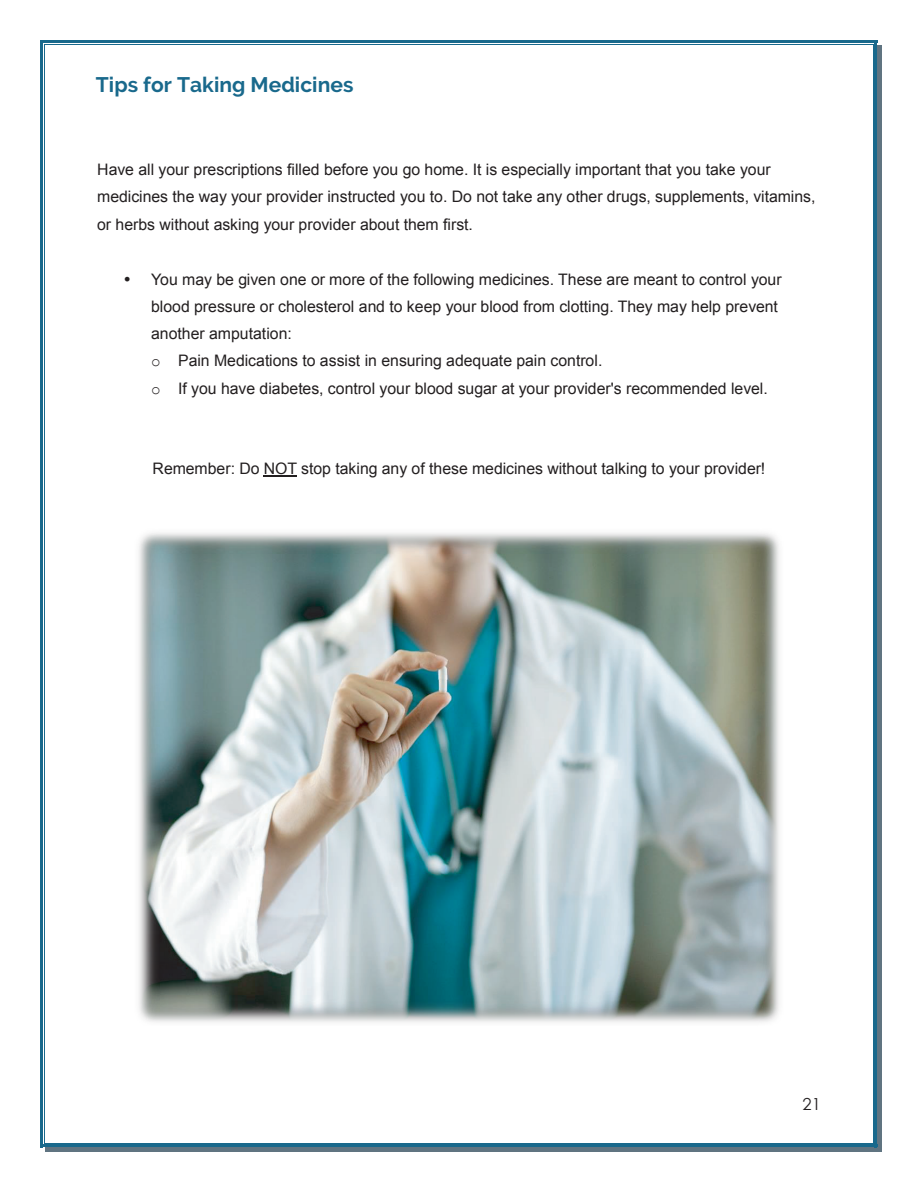
<style>
.page{position:relative;width:918px;height:1188px;background:#fff}
.page>*{position:absolute;margin:0;border:0;box-sizing:border-box;transform-origin:0 0}
.t1{font:700 21px "Raleway";color:#19698c}
.t2{font:16.5px "Century Gothic";color:#231f20}
.t3{font:15.9px/27.2px "Arial";color:#231f20}
.s1{font-family:"Myriad Pro";font-size:22.5px}
.s2{font-family:"Courier New"}
</style>
<div class="page">
<hr style="left:264px;top:476px;width:33px;height:1px;background:#231f20">
<img style="left:139px;top:533px;width:640px;height:489px">
<svg style="left:873px;top:40px;width:5px;height:5px"></svg>
<svg style="left:40px;top:1143px;width:5px;height:5px"></svg>
<svg style="left:40px;top:40px;width:5px;height:5px"></svg>
<hr style="left:45px;top:40px;width:828px;height:3px;background:#19698c">
<hr style="left:45px;top:44px;width:828px;height:1px;background:#19698c">
<hr style="left:40px;top:45px;width:3px;height:1098px;background:#19698c">
<hr style="left:44px;top:45px;width:1px;height:1098px;background:#19698c">
<hr style="left:878px;top:45px;width:4px;height:1098px;background:#607481">
<svg style="left:874px;top:45px;width:4px;height:1098px;background:#2a6b89"></svg>
<hr style="left:873px;top:45px;width:1px;height:1098px;background:#19698c">
<hr style="left:45px;top:1148px;width:828px;height:4px;background:#607481">
<svg style="left:45px;top:1144px;width:828px;height:4px;background:#2a6b89"></svg>
<hr style="left:45px;top:1143px;width:828px;height:1px;background:#19698c">
<svg style="left:873px;top:1143px;width:9px;height:9px"></svg>
<h1 class="t1" style="left:96px;top:73px;width:259px">Tips for Taking Medicines</h1>
<p class="t3" style="left:97px;top:156px;width:720px">Have all your prescriptions filled before you go home. It is especially important that you take your medicines the way your provider instructed you to. Do not take any other drugs, supplements, vitamins, or herbs without asking your provider about them first.</p>
<p class="t3" style="left:151px;top:266px;width:632px;text-indent:-27px"><span class="s1">•</span> You may be given one or more of the following medicines. These are meant to control your blood pressure or cholesterol and to keep your blood from clotting. They may help prevent another amputation:<br><span class="s2">o</span> Pain Medications to assist in ensuring adequate pain control.<br><span class="s2">o</span> If you have diabetes, control your blood sugar at your provider's recommended level.</p>
<p class="t3" style="left:153px;top:455px;width:614px">Remember: Do NOT stop taking any of these medicines without talking to your provider!</p>
<p class="t2" style="left:803px;top:1093px;width:20px">21</p>
</div>
